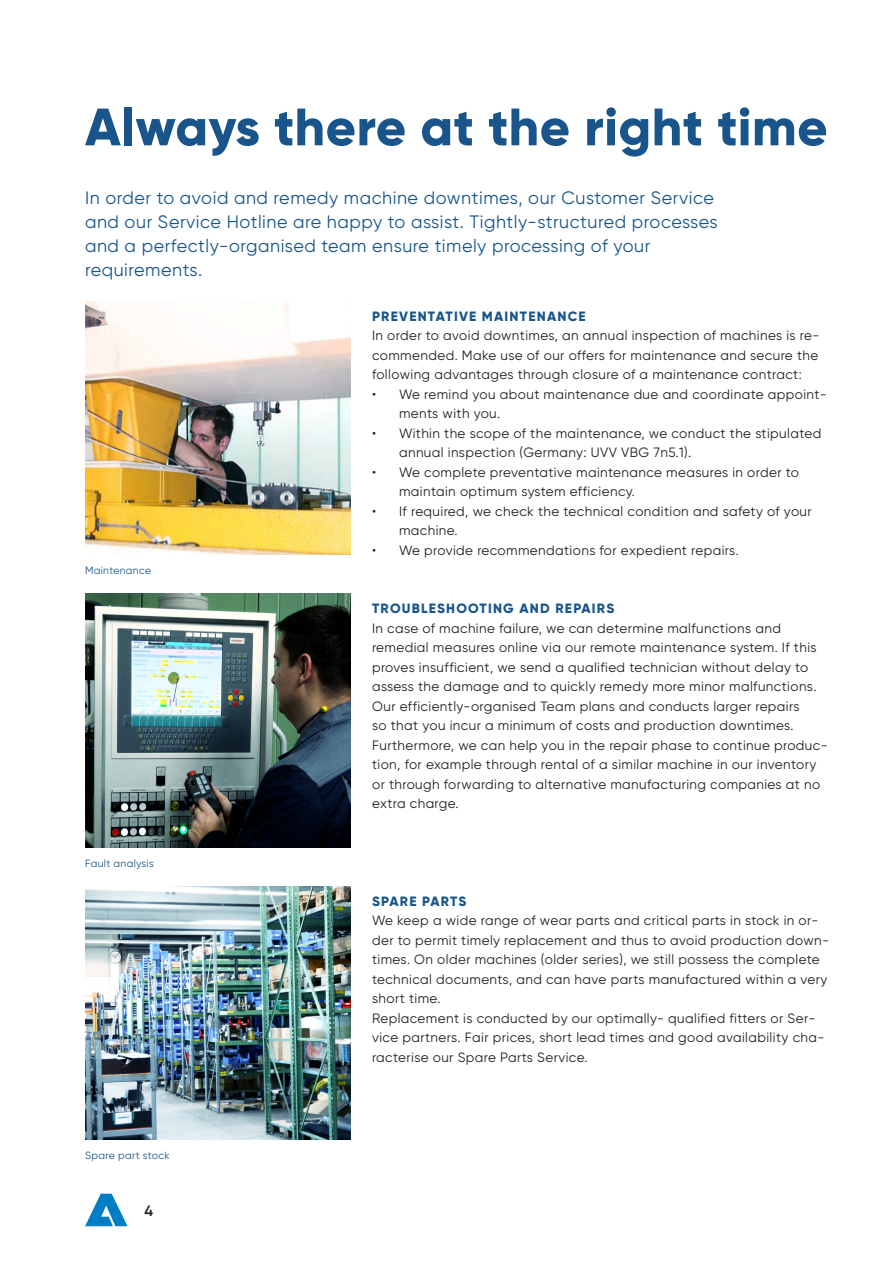
<style>
.page{position:relative;width:893px;height:1263px;background:#fff}
.page>*{position:absolute;margin:0;border:0;box-sizing:border-box;transform-origin:0 0}
.ANDRITZ_Level_2-3_Headline_left{font:800 52.5px "Gilroy";letter-spacing:.01em;color:#19558b}
.ANDRITZ_Level_2-3_Introtext{font:18px/24px "Gilroy";letter-spacing:.03em;color:#19558b}
.t1{font:600 15px "Gilroy";color:#231f20}
.ANDRITZ_Level_2-3_Copytext{font:13.5px/19.5px "Gilroy";letter-spacing:.03em;color:#231f20}
.ANDRITZ_Level_2-3_Subtitle_left{font:800 13.5px "Gilroy";letter-spacing:.09em;color:#19558b}
.ANDRITZ_Level_2-3_Caption_left{font:10.5px "Gilroy";letter-spacing:.03em;color:#19558b}
</style>
<div class="page">
<svg style="left:85px;top:1194px;width:43px;height:32px"></svg>
<img style="left:85px;top:301px;width:266px;height:254px">
<img style="left:85px;top:594px;width:266px;height:253px">
<img style="left:85px;top:886px;width:266px;height:254px">
<p class="ANDRITZ_Level_2-3_Headline_left" style="left:85px;top:94px;width:744px">Always there at the right time</p>
<p class="ANDRITZ_Level_2-3_Introtext" style="left:85px;top:185px;width:634px">In order to avoid and remedy machine downtimes, our Customer Service and our Service Hotline are happy to assist. Tightly-structured processes and a perfectly-organised team ensure timely processing of your requirements.</p>
<p class="ANDRITZ_Level_2-3_Subtitle_left" style="left:372px;top:308px;width:215px">PREVENTATIVE MAINTENANCE</p>
<p class="ANDRITZ_Level_2-3_Caption_left" style="left:85px;top:564px;width:68px">Maintenance</p>
<p class="ANDRITZ_Level_2-3_Caption_left" style="left:85px;top:857px;width:70px">Fault analysis</p>
<p class="ANDRITZ_Level_2-3_Caption_left" style="left:85px;top:1149px;width:86px">Spare part stock</p>
<p class="t1" style="left:145px;top:1201px;width:10px">4</p>
<p class="ANDRITZ_Level_2-3_Copytext" style="left:372px;top:326px;width:449px;text-align:justify">In order to avoid downtimes, an annual inspection of machines is re&shy;commended. Make use of our offers for maintenance and secure the following advantages through closure of a maintenance contract:</p>
<p class="ANDRITZ_Level_2-3_Copytext" style="left:399px;top:384px;width:429px;text-indent:-27px">• We remind you about maintenance due and coordinate appoint&shy;ments with you.</p>
<p class="ANDRITZ_Level_2-3_Copytext" style="left:399px;top:423px;width:424px;text-indent:-27px">• Within the scope of the maintenance, we conduct the stipulated annual inspection (Germany: UVV VBG 7n5.1).</p>
<p class="ANDRITZ_Level_2-3_Copytext" style="left:399px;top:462px;width:401px;text-indent:-27px">• We complete preventative maintenance measures in order to maintain optimum system efficiency.</p>
<p class="ANDRITZ_Level_2-3_Copytext" style="left:399px;top:501px;width:414px;text-indent:-27px">• If required, we check the technical condition and safety of your machine.</p>
<p class="ANDRITZ_Level_2-3_Copytext" style="left:372px;top:540px;width:368px">• We provide recommendations for expedient repairs.</p>
<p class="ANDRITZ_Level_2-3_Subtitle_left" style="left:372px;top:600px;width:244px">TROUBLESHOOTING AND REPAIRS</p>
<p class="ANDRITZ_Level_2-3_Copytext" style="left:372px;top:618px;width:457px">In case of machine failure, we can determine malfunctions and remedial measures online via our remote maintenance system. If this proves insufficient, we send a qualified technician without delay to assess the damage and to quickly remedy more minor malfunctions.<br>Our efficiently-organised Team plans and conducts larger repairs<br>so that you incur a minimum of costs and production downtimes.<br>Furthermore, we can help you in the repair phase to continue produc&shy;tion, for example through rental of a similar machine in our inventory or through forwarding to alternative manufacturing companies at no extra charge.</p>
<p class="ANDRITZ_Level_2-3_Subtitle_left" style="left:372px;top:893px;width:96px">SPARE PARTS</p>
<p class="ANDRITZ_Level_2-3_Copytext" style="left:372px;top:911px;width:459px">We keep a wide range of wear parts and critical parts in stock in or&shy;der to permit timely replacement and thus to avoid production down&shy;times. On older machines (older series), we still possess the complete technical documents, and can have parts manufactured within a very short time.</p>
<p class="ANDRITZ_Level_2-3_Copytext" style="left:372px;top:1008px;width:454px">Replacement is conducted by our optimally- qualified fitters or Ser&shy;vice partners. Fair prices, short lead times and good availability cha&shy;racterise our Spare Parts Service.</p>
</div>
